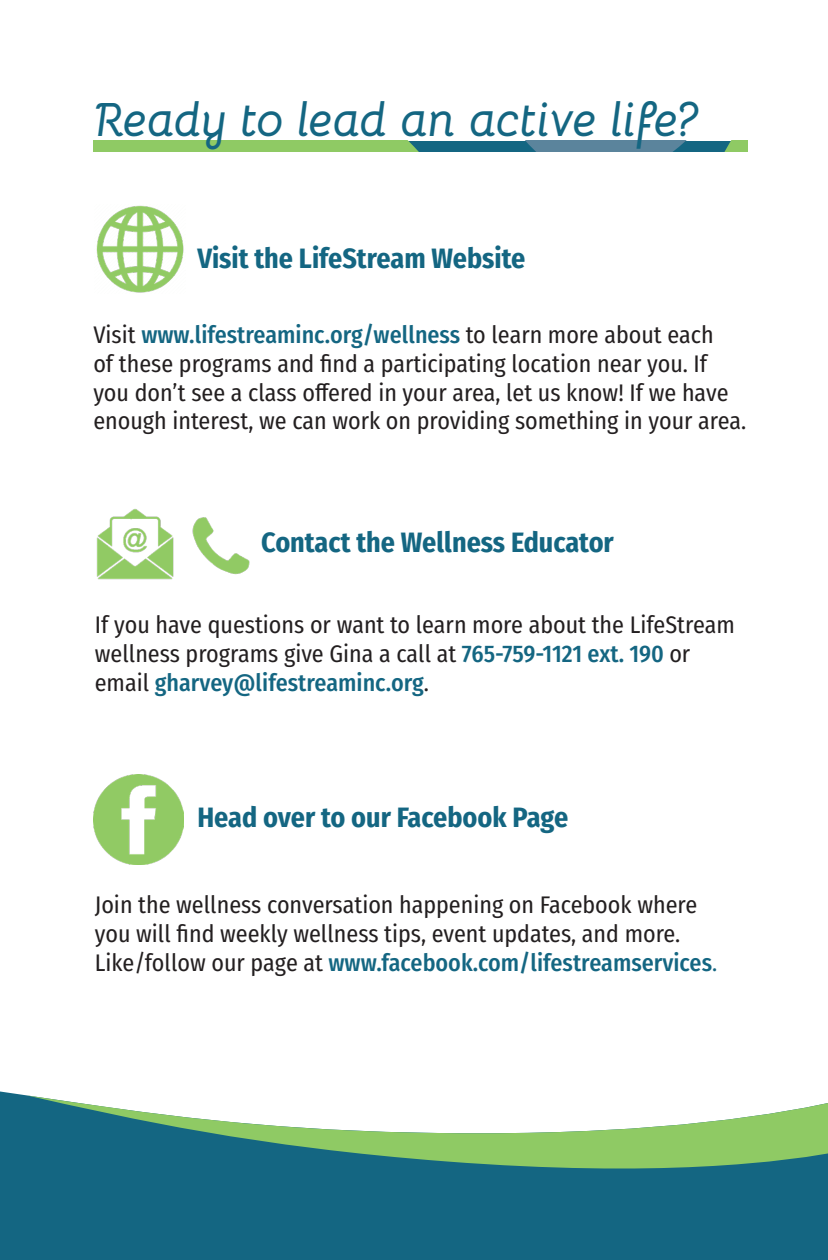
<style>
.page{position:relative;width:828px;height:1260px;background:#fff}
.page>*{position:absolute;margin:0;border:0;box-sizing:border-box;transform-origin:0 0}
.t1{font:italic 700 48px "Bellota";letter-spacing:-.01em;color:#146682}
.t2{font:700 28px "Fira Sans Condensed";color:#146682}
.t3{font:24px/28.8px "Fira Sans Condensed";color:#231f20}
.t4{font:500 24px "Fira Sans Condensed";color:#146682}
.s1{font-weight:500;color:#146682}
.s2{font-weight:400;color:#231f20}
.s3{font-weight:400}
</style>
<div class="page">
<svg style="left:93px;top:141px;width:654px;height:11px;background:#64a078"></svg>
<div style="left:0;top:1091px;width:828px;height:169px;background:#146682"></div>
<svg style="left:27px;top:1095px;width:801px;height:82px"></svg>
<img style="left:96px;top:205px;width:88px;height:88px">
<img style="left:96px;top:509px;width:78px;height:71px">
<img style="left:192px;top:517px;width:58px;height:58px">
<img style="left:93px;top:774px;width:91px;height:91px">
<p class="t1" style="left:93px;top:80px;width:608px">Ready to lead an active life?</p>
<p class="t2" style="left:197px;top:235px;width:330px">Visit the LifeStream Website</p>
<p class="t3" style="left:93px;top:320px;width:655px">Visit <span class="s1">www.lifestreaminc.org/wellness</span> to learn more about each<br>of these programs and find a participating location near you. If you don’t see a class offered in your area, let us know! If we have enough interest, we can work on providing something in your area.</p>
<p class="t2" style="left:261px;top:519px;width:354px">Contact the Wellness Educator</p>
<p class="t3" style="left:95px;top:610px;width:642px">If you have questions or want to learn more about the LifeStream wellness programs give Gina a call at <span class="s1">765-759-1121 ext. 190</span> or email <span class="s1">gharvey@lifestreaminc.org</span>.</p>
<p class="t2" style="left:197px;top:794px;width:373px">Head over to our Facebook Page</p>
<p class="t3" style="left:95px;top:890px;width:604px">Join the wellness conversation happening on Facebook where</p>
<p class="t3" style="left:95px;top:918px;width:587px">you will find weekly wellness tips, event updates, and more.</p>
<p class="t4" style="left:95px;top:943px;width:624px"><span class="s2">Like/follow our page at</span> www.facebook.com/lifestreamservices<span class="s3">.</span></p>
</div>
